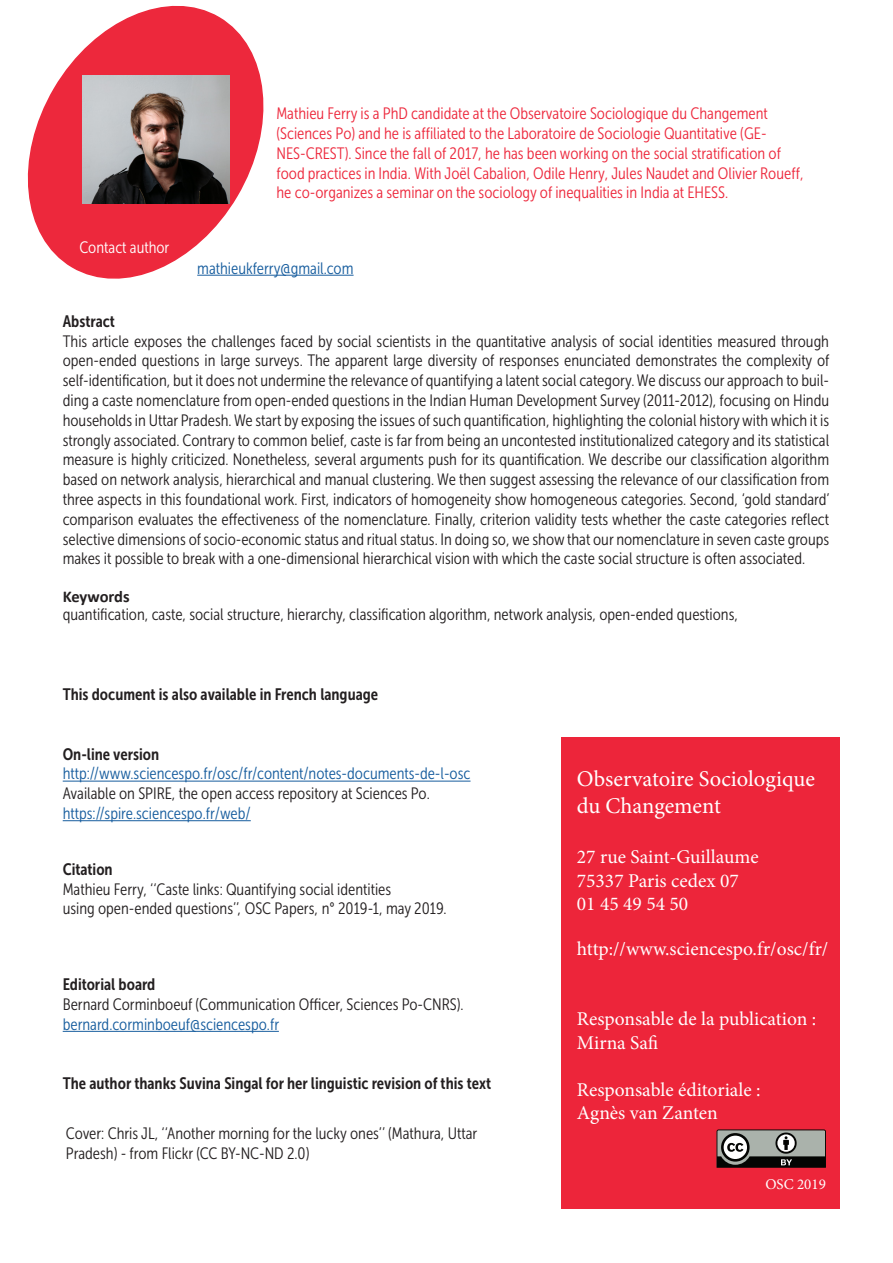
<style>
.page{position:relative;width:893px;height:1263px;background:#fff}
.page>*{position:absolute;margin:0;border:0;box-sizing:border-box;transform-origin:0 0}
.t1{font:22.5px/27px "Minion Pro";color:#fff}
.t2{font:19.5px/23.4px "Minion Pro";color:#fff}
.t3{font:16.5px/19.8px "Museo Sans Cond 300";color:#231f20}
.t4{font:16.5px/19.8px "Museo Sans Cond 300";color:#ed283c}
.t5{font:16.5px/19.8px "Museo Sans Cond 300";color:#175d9e}
.t6{font:16.5px "Museo Sans Cond 700";color:#231f20}
.t7{font:16.5px "Museo Sans Cond 300";color:#fff}
.t8{font:700 16.5px "Calibri";letter-spacing:-.01em;color:#231f20}
.t9{font:15px "Minion Pro";color:#fff}
.s1{font-family:"Museo Sans Cond 700";color:#231f20}
.s2{color:#231f20}
.s3{font-family:"Museo Sans Cond 700"}
</style>
<div class="page">
<div style="left:561px;top:738px;width:279px;height:471px;background:#ed253a"></div>
<svg style="left:716px;top:1129px;width:110px;height:39px;background:#767673"></svg>
<svg style="left:27px;top:5px;width:252px;height:274px"></svg>
<hr style="left:63px;top:781px;width:407px;height:1px;background:#175d9e">
<hr style="left:63px;top:820px;width:188px;height:1px;background:#175d9e">
<hr style="left:63px;top:1031px;width:216px;height:1px;background:#175d9e">
<hr style="left:197px;top:275px;width:157px;height:1px;background:#175d9e">
<img style="left:83px;top:76px;width:146px;height:127px">
<p class="t7" style="left:79px;top:238px;width:91px">Contact author</p>
<p class="t4" style="left:276px;top:104px;width:529px">Mathieu Ferry is a PhD candidate at the Observatoire Sociologique du Changement (Sciences Po) and he is affiliated to the Laboratoire de Sociologie Quantitative (GE-NES-CREST). Since the fall of 2017, he has been working on the social stratification of food practices in India. With Joël Cabalion, Odile Henry, Jules Naudet and Olivier Roueff, he co-organizes a seminar on the sociology of inequalities in India at EHESS.</p>
<p class="t5" style="left:197px;top:258px;width:158px">mathieukferry@gmail.com</p>
<p class="t6" style="left:63px;top:312px;width:54px">Abstract</p>
<p class="t3" style="left:63px;top:331px;width:768px;text-align:justify">This article exposes the challenges faced by social scientists in the quantitative analysis of social identities measured through open-ended questions in large surveys. The apparent large diversity of responses enunciated demonstrates the complexity of self-identification, but it does not undermine the relevance of quantifying a latent social category. We discuss our approach to buil&shy;ding a caste nomenclature from open-ended questions in the Indian Human Development Survey (2011-2012), focusing on Hindu households in Uttar Pradesh. We start by exposing the issues of such quantification, highlighting the colonial history with which it is strongly associated. Contrary to common belief, caste is far from being an uncontested institutionalized category and its statistical measure is highly criticized. Nonetheless, several arguments push for its quantification. We describe our classification algorithm based on network analysis, hierarchical and manual clustering. We then suggest assessing the relevance of our classification from three aspects in this foundational work. First, indicators of homogeneity show homogeneous categories. Second, ‘gold standard’ comparison evaluates the effectiveness of the nomenclature. Finally, criterion validity tests whether the caste categories reflect selective dimensions of socio-economic status and ritual status. In doing so, we show that our nomenclature in seven caste groups makes it possible to break with a one-dimensional hierarchical vision with which the caste social structure is often associated.</p>
<p class="t8" style="left:63px;top:585px;width:68px">Keywords</p>
<p class="t3" style="left:63px;top:605px;width:677px">quantification, caste, social structure, hierarchy, classification algorithm, network analysis, open-ended questions,</p>
<p class="t6" style="left:63px;top:685px;width:317px">This document is also available in French language</p>
<p class="t5" style="left:63px;top:744px;width:409px"><span class="s1">On-line version </span>http://www.sciencespo.fr/osc/fr/content/notes-documents-de-l-osc <span class="s2">Available on SPIRE, the open access repository at Sciences Po. </span>https://spire.sciencespo.fr/web/</p>
<p class="t6" style="left:63px;top:860px;width:51px">Citation</p>
<p class="t3" style="left:63px;top:879px;width:385px">Mathieu Ferry, ‘‘Caste links: Quantifying social identities<br>using open-ended questions’’, OSC Papers, n° 2019-1, may 2019.</p>
<p class="t3" style="left:63px;top:975px;width:402px"><span class="s3">Editorial board<br></span>Bernard Corminboeuf (Communication Officer, Sciences Po-CNRS).</p>
<p class="t5" style="left:63px;top:1014px;width:218px">bernard.corminboeuf@sciencespo.fr</p>
<p class="t6" style="left:63px;top:1074px;width:430px">The author thanks Suvina Singal for her linguistic revision of this text</p>
<p class="t3" style="left:66px;top:1124px;width:413px">Cover: Chris JL, ‘‘Another morning for the lucky ones’’ (Mathura, Uttar<br>Pradesh) - from Flickr (CC BY-NC-ND 2.0)</p>
<h1 class="t1" style="left:577px;top:765px;width:240px">Observatoire Sociologique du Changement</h1>
<p class="t2" style="left:577px;top:846px;width:183px">27 rue Saint-Guillaume<br>75337 Paris cedex 07<br>01 45 49 54 50</p>
<p class="t2" style="left:577px;top:937px;width:253px">http://www.sciencespo.fr/osc/fr/</p>
<p class="t2" style="left:577px;top:1008px;width:241px">Responsable de la publication :<br>Mirna Safi</p>
<p class="t2" style="left:577px;top:1078px;width:185px">Responsable éditoriale :<br>Agnès van Zanten</p>
<p class="t9" style="left:765px;top:1174px;width:62px">OSC 2019</p>
</div>
